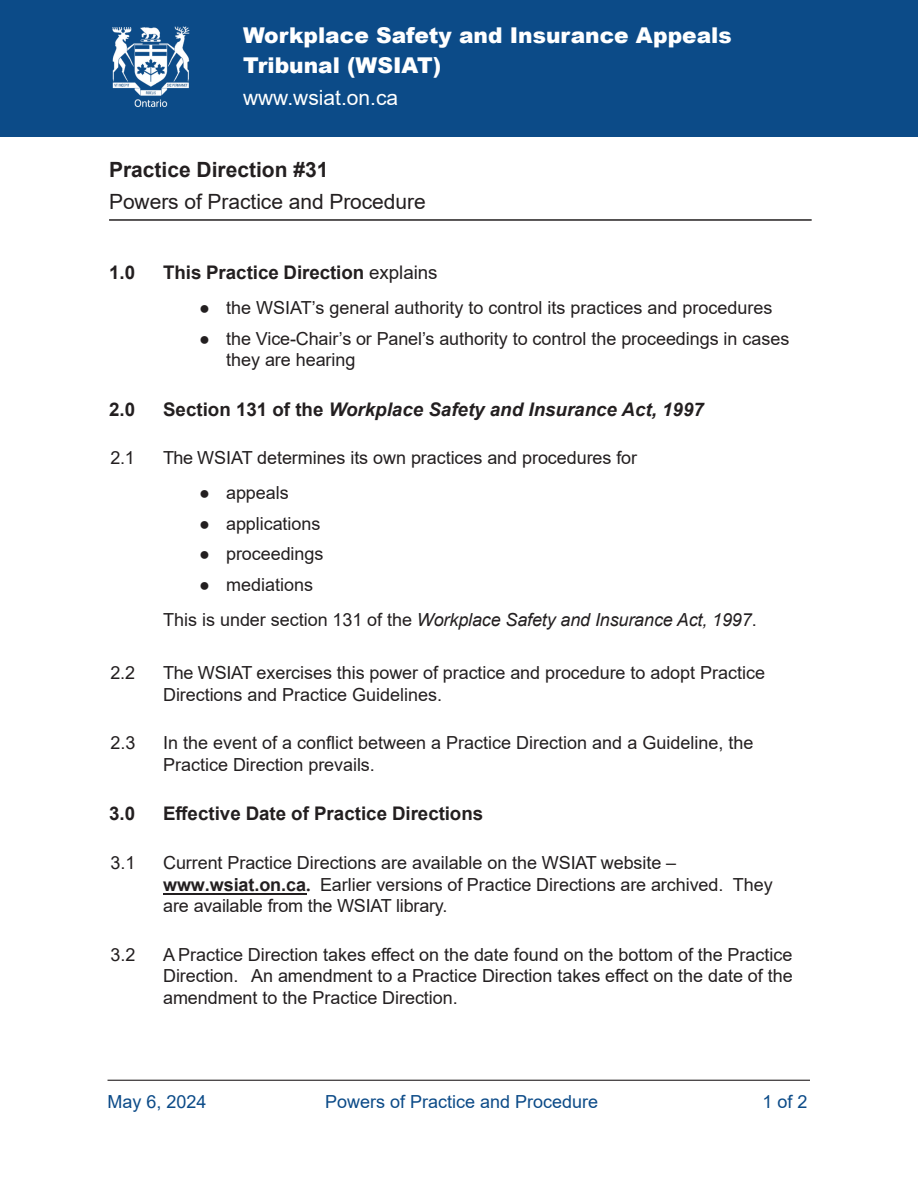
<style>
.page{position:relative;width:918px;height:1188px;background:#fff}
.page>*{position:absolute;margin:0;border:0;box-sizing:border-box;transform-origin:0 0}
.t1{font:900 21.75px/30px "Arial";color:#fff}
.t2{font:21px/32px "Arial";letter-spacing:-.005em;color:#231f20}
.t3{font:21px "Arial";color:#fff}
.t4{font:700 18.75px "Arial";color:#231f20}
.t5{font:italic 700 18.75px "Arial";color:#231f20}
.t6{font:18px/21.6px "Arial";letter-spacing:-.005em;color:#231f20}
.t7{font:italic 18px "Arial";letter-spacing:-.01em;color:#231f20}
.t8{font:18px "Arial";color:#0c4b88}
.s1{font-weight:700}
.s2{font-weight:400}
.s3{font-style:normal}
.s4{font-family:"Times New Roman";font-weight:700}
</style>
<div class="page">
<hr style="left:108px;top:1080px;width:702px;height:1px;background:#231f20">
<hr style="left:109px;top:219px;width:703px;height:2px;background:#231f20">
<div style="left:0;top:0;width:918px;height:136px;background:#0c4b88"></div>
<img style="left:112px;top:26px;width:78px;height:82px">
<hr style="left:163px;top:893px;width:143px;height:2px;background:#231f20">
<p class="t1" style="left:243px;top:19px;width:490px">Workplace Safety and Insurance Appeals<br>Tribunal (WSIAT)</p>
<p class="t3" style="left:243px;top:83px;width:157px">www.wsiat.on.ca</p>
<h1 class="t2" style="left:109px;top:154px;width:318px"><span class="s1">Practice Direction #31<br></span>Powers of Practice and Procedure</h1>
<h2 class="t4" style="left:109px;top:259px;width:28px">1.0</h2>
<h2 class="t4" style="left:163px;top:259px;width:276px">This Practice Direction <span class="s2">explains</span></h2>
<p class="t6" style="left:199px;top:297px;width:575px">● the WSIAT’s general authority to control its practices and procedures</p>
<p class="t6" style="left:226px;top:327px;width:565px;text-indent:-27px">● the Vice-Chair’s or Panel’s authority to control the proceedings in cases they are hearing</p>
<h2 class="t4" style="left:109px;top:396px;width:28px">2.0</h2>
<h2 class="t5" style="left:163px;top:397px;width:542px"><span class="s3">Section 131 of the</span> Workplace Safety and Insurance Act, 1997</h2>
<p class="t6" style="left:111px;top:447px;width:26px">2.1</p>
<p class="t6" style="left:163px;top:447px;width:476px">The WSIAT determines its own practices and procedures for</p>
<p class="t6" style="left:199px;top:482px;width:91px">● appeals</p>
<p class="t6" style="left:199px;top:513px;width:123px">● applications</p>
<p class="t6" style="left:199px;top:543px;width:126px">● proceedings</p>
<p class="t6" style="left:199px;top:574px;width:116px">● mediations</p>
<p class="t7" style="left:163px;top:608px;width:595px"><span class="s3">This is under section 131 of the</span> Workplace Safety and Insurance Act, 1997<span class="s3">.</span></p>
<p class="t6" style="left:111px;top:662px;width:26px">2.2</p>
<p class="t6" style="left:163px;top:662px;width:604px">The WSIAT exercises this power of practice and procedure to adopt Practice<br>Directions and Practice Guidelines.</p>
<p class="t6" style="left:111px;top:732px;width:27px">2.3</p>
<p class="t6" style="left:163px;top:732px;width:592px">In the event of a conflict between a Practice Direction and a Guideline, the<br>Practice Direction prevails.</p>
<h2 class="t4" style="left:109px;top:801px;width:28px">3.0</h2>
<h2 class="t4" style="left:163px;top:801px;width:322px">Effective Date of Practice Directions</h2>
<p class="t6" style="left:111px;top:852px;width:26px">3.1</p>
<p class="t6" style="left:163px;top:852px;width:611px">Current Practice Directions are available on the WSIAT website – <span class="s1">www.wsiat.on.ca</span><span class="s4">.</span> Earlier versions of Practice Directions are archived. They are available from the WSIAT library.</p>
<p class="t6" style="left:111px;top:944px;width:27px">3.2</p>
<p class="t6" style="left:163px;top:944px;width:631px;text-align:justify">A Practice Direction takes effect on the date found on the bottom of the Practice Direction. An amendment to a Practice Direction takes effect on the date of the amendment to the Practice Direction.</p>
<p class="t8" style="left:108px;top:1089px;width:101px">May 6, 2024</p>
<p class="t8" style="left:325px;top:1089px;width:275px">Powers of Practice and Procedure</p>
<p class="t8" style="left:762px;top:1089px;width:47px">1 of 2</p>
</div>
